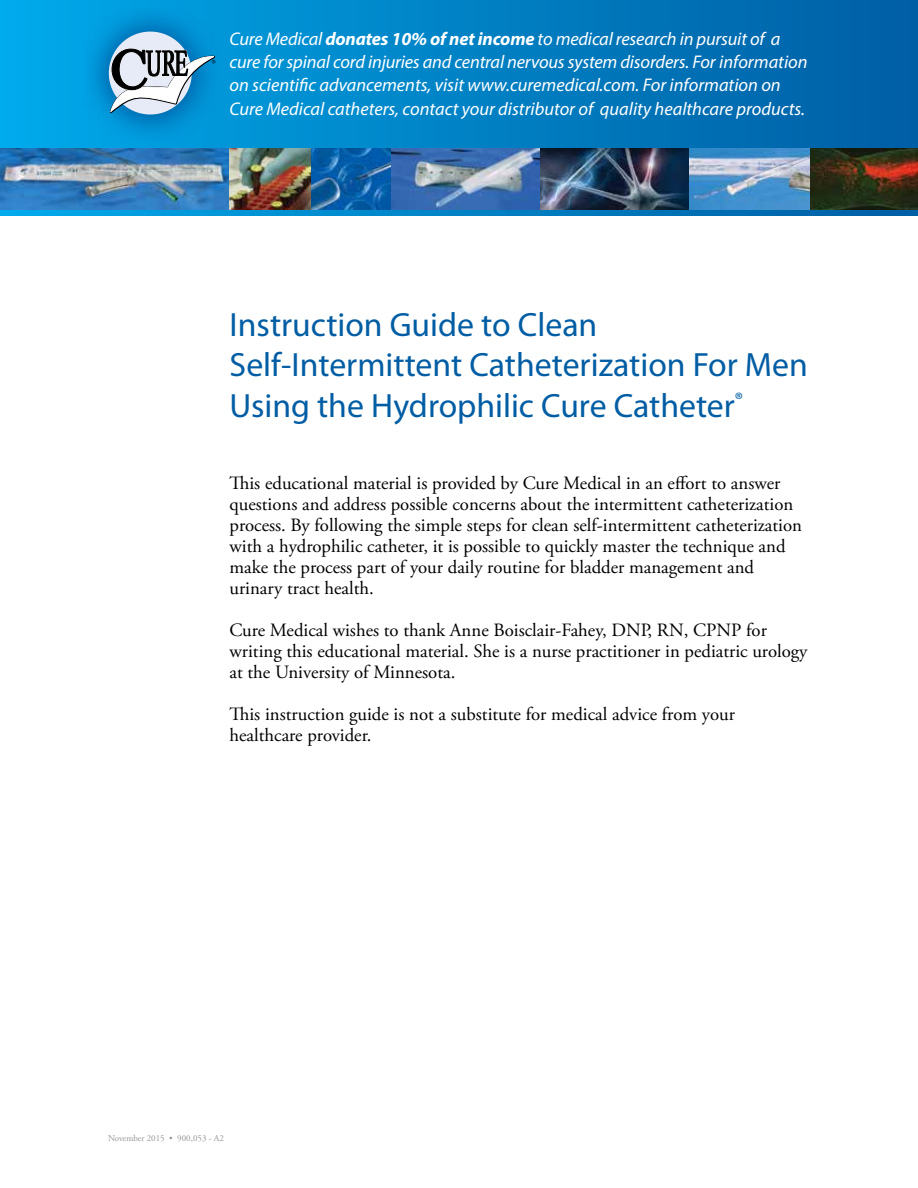
<style>
.page{position:relative;width:918px;height:1188px;background:#fff}
.page>*{position:absolute;margin:0;border:0;box-sizing:border-box;transform-origin:0 0}
.t1{font:33.75px/40.5px "Myriad Pro";color:#005da4}
.t2{font:18.75px/21px "Adobe Garamond Pro";color:#000}
.t3{font:italic 18.3px/23.2px "Myriad Pro";color:#fff}
.t4{font:9px "Adobe Garamond Pro";color:#939598}
.s1{font-weight:700}
</style>
<div class="page">
<div style="left:0;top:0;width:918px;height:216px;background:linear-gradient(to right,#00a9ea,#005da3)"></div>
<svg style="left:82px;top:4px;width:138px;height:138px;background:#0095d7"></svg>
<div style="left:109px;top:32px;width:83px;height:83px;background:#e6ebf7;border-radius:50%"></div>
<svg style="left:109px;top:47px;width:106px;height:68px"></svg>
<img style="left:688px;top:148px;width:122px;height:61px">
<img style="left:540px;top:148px;width:148px;height:61px">
<svg style="left:810px;top:148px;width:108px;height:61px;background:#3c2d16"></svg>
<svg style="left:310px;top:148px;width:82px;height:61px;background:#1262a7"></svg>
<img style="left:0;top:148px;width:230px;height:61px">
<img style="left:392px;top:148px;width:148px;height:61px">
<img style="left:230px;top:148px;width:80px;height:61px">
<p class="t3" style="left:230px;top:27px;width:580px">Cure Medical <span class="s1">donates 10% of net income</span> to medical research in pursuit of a cure for spinal cord injuries and central nervous system disorders. For information on scientific advancements, visit www.curemedical.com. For information on Cure Medical catheters, contact your distributor of quality healthcare products.</p>
<h1 class="t1" style="left:230px;top:305px;width:580px">Instruction Guide to Clean<br>Self-Intermittent Catheterization For Men<br>Using the Hydrophilic Cure Catheter<sup>®</sup></h1>
<p class="t2" style="left:230px;top:473px;width:574px">This educational material is provided by Cure Medical in an effort to answer questions and address possible concerns about the intermittent catheterization process. By following the simple steps for clean self-intermittent catheterization with a hydrophilic catheter, it is possible to quickly master the technique and make the process part of your daily routine for bladder management and urinary tract health.</p>
<p class="t2" style="left:230px;top:620px;width:580px">Cure Medical wishes to thank Anne Boisclair-Fahey, DNP, RN, CPNP for writing this educational material. She is a nurse practitioner in pediatric urology at the University of Minnesota.</p>
<p class="t2" style="left:230px;top:704px;width:507px">This instruction guide is not a substitute for medical advice from your healthcare provider.</p>
<p class="t4" style="left:108px;top:1132px;width:118px">November 2015 • 900,053 - A2</p>
</div>
